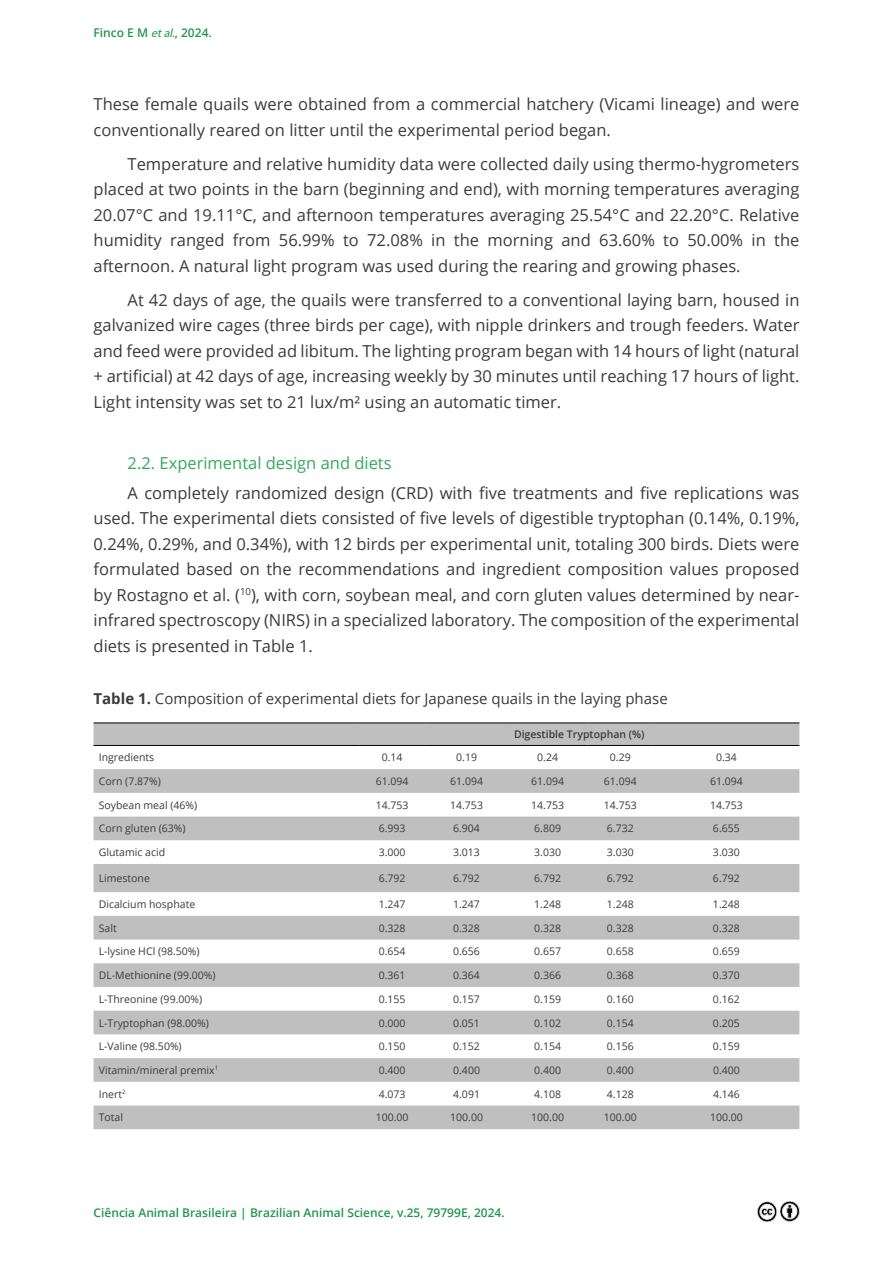
<style>
.page{position:relative;width:893px;height:1263px;background:#fff}
.page>*{position:absolute;margin:0;border:0;box-sizing:border-box;transform-origin:0 0}
.t1{font:16.5px/25.5px "Open Sans";color:#3c3b3b;text-align:justify}
.t2{font:16.5px "Open Sans";color:#33a95e}
.t3{font:15px "Open Sans";color:#3c3b3b}
.t4{font:600 12px "Open Sans";color:#22964d}
.t5{font:10.5px "Open Sans";color:#3c3b3b}
.t6{font:600 10.5px "Open Sans";color:#3c3b3b}
.s1{font-family:"Myriad Pro";font-weight:400;font-style:italic}
.s2{font-weight:700}
</style>
<div class="page">
<img style="left:757px;top:1201px;width:43px;height:20px">
<svg style="left:94px;top:723px;width:705px;height:406px;fill:#bfbfbf"></svg>
<hr style="left:94px;top:722px;width:265px;height:1px;background:#000">
<hr style="left:359px;top:722px;width:66px;height:1px;background:#000">
<hr style="left:425px;top:722px;width:83px;height:1px;background:#000">
<hr style="left:508px;top:722px;width:79px;height:1px;background:#000">
<hr style="left:587px;top:722px;width:66px;height:1px;background:#000">
<hr style="left:653px;top:722px;width:146px;height:1px;background:#000">
<hr style="left:94px;top:745px;width:265px;height:1px;background:#000">
<hr style="left:359px;top:745px;width:66px;height:1px;background:#000">
<hr style="left:425px;top:745px;width:83px;height:1px;background:#000">
<hr style="left:508px;top:745px;width:79px;height:1px;background:#000">
<hr style="left:587px;top:745px;width:66px;height:1px;background:#000">
<hr style="left:653px;top:745px;width:146px;height:1px;background:#000">
<p class="t4" style="left:94px;top:24px;width:120px">Finco E M <span class="s1">etal.</span>, 2024.</p>
<p class="t1" style="left:94px;top:91px;width:707px">These female quails were obtained from a commercial hatchery (Vicami lineage) and were conventionally reared on litter until the experimental period began.</p>
<p class="t1" style="left:94px;top:151px;width:707px;text-indent:34px">Temperature and relative humidity data were collected daily using thermo-hygrometers placed at two points in the barn (beginning and end), with morning temperatures averaging 20.07°C and 19.11°C, and afternoon temperatures averaging 25.54°C and 22.20°C. Relative humidity ranged from 56.99% to 72.08% in the morning and 63.60% to 50.00% in the afternoon. A natural light program was used during the rearing and growing phases.</p>
<p class="t1" style="left:94px;top:287px;width:707px;text-indent:34px">At 42 days of age, the quails were transferred to a conventional laying barn, housed in galvanized wire cages (three birds per cage), with nipple drinkers and trough feeders. Water and feed were provided ad libitum. The lighting program began with 14 hours of light (natural + artificial) at 42 days of age, increasing weekly by 30 minutes until reaching 17 hours of light.<br>Light intensity was set to 21 lux/m² using an automatic timer.</p>
<p class="t2" style="left:128px;top:452px;width:266px">2.2. Experimental design and diets</p>
<p class="t1" style="left:94px;top:479px;width:707px;text-indent:34px">A completely randomized design (CRD) with five treatments and five replications was used. The experimental diets consisted of five levels of digestible tryptophan (0.14%, 0.19%, 0.24%, 0.29%, and 0.34%), with 12 birds per experimental unit, totaling 300 birds. Diets were formulated based on the recommendations and ingredient composition values proposed by Rostagno et al. (<sup>10</sup>), with corn, soybean meal, and corn gluten values determined by near&shy;infrared spectroscopy (NIRS) in a specialized laboratory. The composition of the experimental diets is presented in Table 1.</p>
<p class="t3" style="left:94px;top:688px;width:576px"><span class="s2">Table 1.</span> Composition of experimental diets for Japanese quails in the laying phase</p>
<p class="t6" style="left:514px;top:727px;width:132px">Digestible Tryptophan (%)</p>
<p class="t5" style="left:99px;top:750px;width:57px">Ingredients</p>
<p class="t5" style="left:382px;top:750px;width:22px">0.14</p>
<p class="t5" style="left:456px;top:750px;width:22px">0.19</p>
<p class="t5" style="left:537px;top:750px;width:22px">0.24</p>
<p class="t5" style="left:610px;top:750px;width:22px">0.29</p>
<p class="t5" style="left:716px;top:750px;width:22px">0.34</p>
<p class="t5" style="left:99px;top:774px;width:64px">Corn (7.87%)</p>
<p class="t5" style="left:376px;top:774px;width:34px">61.094</p>
<p class="t5" style="left:450px;top:774px;width:34px">61.094</p>
<p class="t5" style="left:531px;top:774px;width:34px">61.094</p>
<p class="t5" style="left:604px;top:774px;width:34px">61.094</p>
<p class="t5" style="left:710px;top:774px;width:34px">61.094</p>
<p class="t5" style="left:99px;top:798px;width:100px">Soybean meal (46%)</p>
<p class="t5" style="left:376px;top:798px;width:34px">14.753</p>
<p class="t5" style="left:450px;top:798px;width:34px">14.753</p>
<p class="t5" style="left:531px;top:798px;width:34px">14.753</p>
<p class="t5" style="left:604px;top:798px;width:34px">14.753</p>
<p class="t5" style="left:710px;top:798px;width:34px">14.753</p>
<p class="t5" style="left:99px;top:821px;width:88px">Corn gluten (63%)</p>
<p class="t5" style="left:379px;top:821px;width:28px">6.993</p>
<p class="t5" style="left:453px;top:821px;width:28px">6.904</p>
<p class="t5" style="left:534px;top:821px;width:28px">6.809</p>
<p class="t5" style="left:607px;top:821px;width:28px">6.732</p>
<p class="t5" style="left:713px;top:821px;width:28px">6.655</p>
<p class="t5" style="left:99px;top:845px;width:68px">Glutamic acid</p>
<p class="t5" style="left:379px;top:845px;width:28px">3.000</p>
<p class="t5" style="left:453px;top:845px;width:28px">3.013</p>
<p class="t5" style="left:534px;top:845px;width:28px">3.030</p>
<p class="t5" style="left:607px;top:845px;width:28px">3.030</p>
<p class="t5" style="left:713px;top:845px;width:28px">3.030</p>
<p class="t5" style="left:99px;top:871px;width:53px">Limestone</p>
<p class="t5" style="left:379px;top:871px;width:28px">6.792</p>
<p class="t5" style="left:453px;top:871px;width:28px">6.792</p>
<p class="t5" style="left:534px;top:871px;width:28px">6.792</p>
<p class="t5" style="left:607px;top:871px;width:28px">6.792</p>
<p class="t5" style="left:713px;top:871px;width:28px">6.792</p>
<p class="t5" style="left:99px;top:897px;width:98px">Dicalcium hosphate</p>
<p class="t5" style="left:379px;top:897px;width:28px">1.247</p>
<p class="t5" style="left:453px;top:897px;width:28px">1.247</p>
<p class="t5" style="left:534px;top:897px;width:28px">1.248</p>
<p class="t5" style="left:607px;top:897px;width:28px">1.248</p>
<p class="t5" style="left:713px;top:897px;width:28px">1.248</p>
<p class="t5" style="left:99px;top:921px;width:19px">Salt</p>
<p class="t5" style="left:379px;top:921px;width:28px">0.328</p>
<p class="t5" style="left:453px;top:921px;width:28px">0.328</p>
<p class="t5" style="left:534px;top:921px;width:28px">0.328</p>
<p class="t5" style="left:607px;top:921px;width:28px">0.328</p>
<p class="t5" style="left:713px;top:921px;width:28px">0.328</p>
<p class="t5" style="left:99px;top:944px;width:102px">L-lysine HCl (98.50%)</p>
<p class="t5" style="left:379px;top:944px;width:28px">0.654</p>
<p class="t5" style="left:453px;top:944px;width:28px">0.656</p>
<p class="t5" style="left:534px;top:944px;width:28px">0.657</p>
<p class="t5" style="left:607px;top:944px;width:28px">0.658</p>
<p class="t5" style="left:713px;top:944px;width:28px">0.659</p>
<p class="t5" style="left:99px;top:968px;width:118px">DL-Methionine (99.00%)</p>
<p class="t5" style="left:379px;top:968px;width:28px">0.361</p>
<p class="t5" style="left:453px;top:968px;width:28px">0.364</p>
<p class="t5" style="left:534px;top:968px;width:28px">0.366</p>
<p class="t5" style="left:607px;top:968px;width:28px">0.368</p>
<p class="t5" style="left:713px;top:968px;width:28px">0.370</p>
<p class="t5" style="left:99px;top:992px;width:105px">L-Threonine (99.00%)</p>
<p class="t5" style="left:379px;top:992px;width:28px">0.155</p>
<p class="t5" style="left:453px;top:992px;width:28px">0.157</p>
<p class="t5" style="left:534px;top:992px;width:28px">0.159</p>
<p class="t5" style="left:607px;top:992px;width:28px">0.160</p>
<p class="t5" style="left:713px;top:992px;width:28px">0.162</p>
<p class="t5" style="left:99px;top:1015px;width:112px">L-Tryptophan (98.00%)</p>
<p class="t5" style="left:379px;top:1015px;width:28px">0.000</p>
<p class="t5" style="left:453px;top:1015px;width:28px">0.051</p>
<p class="t5" style="left:534px;top:1015px;width:28px">0.102</p>
<p class="t5" style="left:607px;top:1015px;width:28px">0.154</p>
<p class="t5" style="left:713px;top:1015px;width:28px">0.205</p>
<p class="t5" style="left:99px;top:1039px;width:84px">L-Valine (98.50%)</p>
<p class="t5" style="left:379px;top:1039px;width:28px">0.150</p>
<p class="t5" style="left:453px;top:1039px;width:28px">0.152</p>
<p class="t5" style="left:534px;top:1039px;width:28px">0.154</p>
<p class="t5" style="left:607px;top:1039px;width:28px">0.156</p>
<p class="t5" style="left:713px;top:1039px;width:28px">0.159</p>
<p class="t5" style="left:99px;top:1063px;width:121px">Vitamin/mineral premix<sup>1</sup></p>
<p class="t5" style="left:379px;top:1063px;width:28px">0.400</p>
<p class="t5" style="left:453px;top:1063px;width:28px">0.400</p>
<p class="t5" style="left:534px;top:1063px;width:28px">0.400</p>
<p class="t5" style="left:607px;top:1063px;width:28px">0.400</p>
<p class="t5" style="left:713px;top:1063px;width:28px">0.400</p>
<p class="t5" style="left:99px;top:1087px;width:28px">Inert<sup>2</sup></p>
<p class="t5" style="left:379px;top:1087px;width:28px">4.073</p>
<p class="t5" style="left:453px;top:1087px;width:28px">4.091</p>
<p class="t5" style="left:534px;top:1087px;width:28px">4.108</p>
<p class="t5" style="left:607px;top:1087px;width:28px">4.128</p>
<p class="t5" style="left:713px;top:1087px;width:28px">4.146</p>
<p class="t5" style="left:99px;top:1110px;width:26px">Total</p>
<p class="t5" style="left:376px;top:1110px;width:34px">100.00</p>
<p class="t5" style="left:450px;top:1110px;width:34px">100.00</p>
<p class="t5" style="left:531px;top:1110px;width:34px">100.00</p>
<p class="t5" style="left:604px;top:1110px;width:34px">100.00</p>
<p class="t5" style="left:710px;top:1110px;width:34px">100.00</p>
<p class="t4" style="left:94px;top:1204px;width:413px">Ciência Animal Brasileira | Brazilian Animal Science, v.25, 79799E, 2024.</p>
</div>
